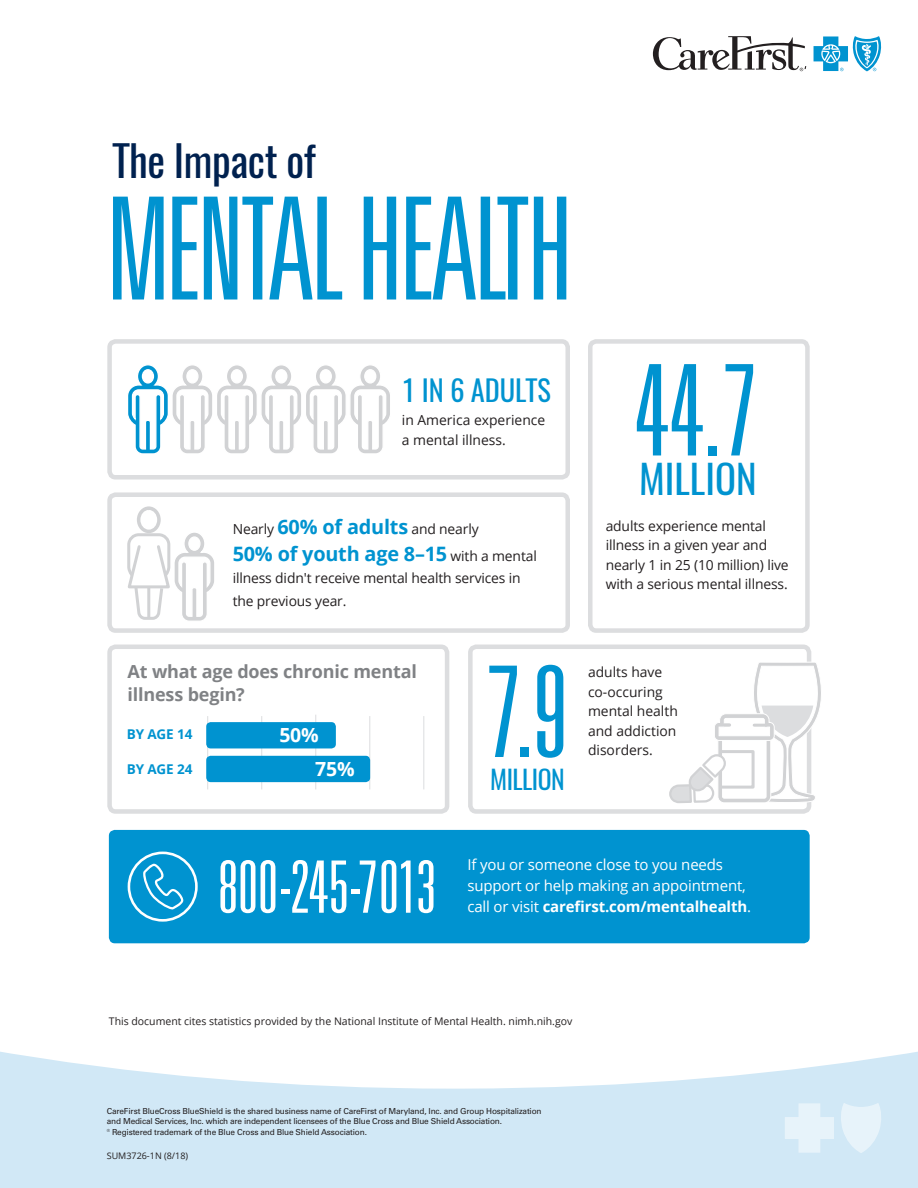
<style>
.page{position:relative;width:918px;height:1188px;background:#fff}
.page>*{position:absolute;margin:0;border:0;box-sizing:border-box;transform-origin:0 0}
.FLI-H1_Header{font:142.5px "Univers LT Pro Light Ult Cond";letter-spacing:-.035em;color:#0093d0}
.FLI-Signoff{font:126.6px "Univers LT Pro Light Ult Cond";color:#0093d0}
.FLI-Caption-Boxed{font:72.3px "Univers LT Pro Light Ult Cond";color:#fff}
.FLI-H1_Header-2{font:42px "Oswald";letter-spacing:-.01em;color:#00214f}
.FLI-Signoff-2{font:38.85px "Oswald";color:#0093d0}
.FLI-Signoff-3{font:28.5px "Oswald";color:#0093d0}
.FLI-Signoff-4{font:25.8px "Oswald";letter-spacing:-.02em;color:#0093d0}
.FLI-BodyText{font:700 19.8px "Open Sans";letter-spacing:-.01em;color:#0093d0}
.FLI-Signoff-5{font:700 19.5px "Open Sans";color:#fff}
.FLI-BodyText-2{font:700 18px/22.5px "Open Sans";letter-spacing:-.01em;color:#808285}
.FLI-Caption-Boxed-2{font:15px/21px "Open Sans";letter-spacing:-.01em;color:#fff}
.FLI-BodyText-3{font:13.8px/19.5px "Open Sans";letter-spacing:-.01em;color:#231f20}
.FLI-Signoff-6{font:700 13.5px "Open Sans";letter-spacing:-.01em;color:#0093d0}
.FLI-Conditions{font:10.5px "Open Sans";color:#231f20}
.t1{font:9px "Open Sans";color:#231f20}
.ALL-Disclaimer{font:8.25px/10.5px "Univers LT Pro 55 Roman";letter-spacing:-.02em;color:#231f20}
.s1{font-weight:700;font-size:19.8px;color:#0093d0}
.s2{font-weight:400;font-size:13.8px;color:#231f20}
.s3{font-weight:700}
</style>
<div class="page">
<svg style="left:0;top:1051px;width:918px;height:137px;fill:#d1e8f6"></svg>
<svg style="left:840px;top:1103px;width:42px;height:50px"></svg>
<svg style="left:785px;top:1103px;width:49px;height:50px"></svg>
<svg style="left:814px;top:36px;width:68px;height:35px"></svg>
<svg style="left:653px;top:36px;width:153px;height:35px"></svg>
<div style="left:107px;top:339px;width:463px;height:141px;border:4px solid #dcdddf;border-radius:6px"></div>
<svg style="left:128px;top:365px;width:262px;height:89px"></svg>
<div style="left:588px;top:339px;width:222px;height:294px;border:4px solid #dcdddf;border-radius:6px"></div>
<div style="left:107px;top:492px;width:463px;height:141px;border:4px solid #dcdddf;border-radius:6px"></div>
<svg style="left:127px;top:506px;width:87px;height:115px"></svg>
<hr style="left:147px;top:587px;width:3px;height:31px;background:#d1d2d4">
<div style="left:107px;top:645px;width:342px;height:169px;border:4px solid #dcdddf;border-radius:6px"></div>
<hr style="left:207px;top:716px;width:1px;height:73px;background:#dcdddf">
<hr style="left:315px;top:715px;width:1px;height:74px;background:#dcdddf">
<hr style="left:369px;top:716px;width:1px;height:73px;background:#dcdddf">
<hr style="left:423px;top:716px;width:1px;height:73px;background:#dcdddf">
<hr style="left:261px;top:716px;width:1px;height:73px;background:#dcdddf">
<div style="left:206px;top:722px;width:130px;height:26px;background:#0093d0;border-radius:5px"></div>
<div style="left:206px;top:756px;width:164px;height:26px;background:#0093d0;border-radius:5px"></div>
<div style="left:468px;top:645px;width:343px;height:169px;border:4px solid #dcdddf;border-radius:6px"></div>
<svg style="left:668px;top:661px;width:153px;height:150px"></svg>
<div style="left:109px;top:830px;width:701px;height:113px;background:#0093d0;border-radius:6px"></div>
<div style="left:128px;top:852px;width:70px;height:70px;border:3px solid #fff;border-radius:50%"></div>
<svg style="left:143px;top:864px;width:40px;height:45px"></svg>
<p class="FLI-H1_Header-2" style="left:113px;top:132px;width:204px">The Impact of</p>
<p class="FLI-H1_Header" style="left:107px;top:165px;width:469px">MENTAL HEALTH</p>
<p class="FLI-Signoff-3" style="left:402px;top:370px;width:150px">1 IN 6 ADULTS</p>
<p class="FLI-BodyText-3" style="left:402px;top:410px;width:145px">in America experience a mental illness.</p>
<p class="FLI-BodyText-3" style="left:233px;top:519px;width:248px">Nearly <span class="s1">60% of adults</span> and nearly</p>
<p class="FLI-BodyText" style="left:233px;top:540px;width:306px">50% of youth age 8–15 <span class="s2">with a mental</span></p>
<p class="FLI-BodyText-3" style="left:233px;top:567px;width:290px;line-height:22.5px">illness didn't receive mental health services in the previous year.</p>
<p class="FLI-BodyText-2" style="left:128px;top:660px;width:291px">At what age does chronic mental illness begin?</p>
<p class="FLI-Signoff-6" style="left:127px;top:725px;width:67px">BY AGE 14</p>
<p class="FLI-Signoff-5" style="left:279px;top:721px;width:41px">50%</p>
<p class="FLI-Signoff-6" style="left:127px;top:760px;width:67px">BY AGE 24</p>
<p class="FLI-Signoff-5" style="left:315px;top:755px;width:41px">75%</p>
<p class="FLI-Signoff" style="left:486px;top:638px;width:84px">7.9</p>
<p class="FLI-Signoff-4" style="left:490px;top:762px;width:76px">MILLION</p>
<p class="FLI-Signoff" style="left:634px;top:336px;width:124px">44.7</p>
<p class="FLI-Signoff-2" style="left:639px;top:453px;width:119px">MILLION</p>
<p class="FLI-BodyText-3" style="left:606px;top:516px;width:185px">adults experience mental illness in a given year and nearly 1 in 25 (10 million) live with a serious mental illness.</p>
<p class="FLI-BodyText-3" style="left:588px;top:662px;width:91px">adults have co-occuring mental health and addiction disorders.</p>
<p class="FLI-Caption-Boxed" style="left:218px;top:845px;width:219px">800-245-7013</p>
<p class="FLI-Caption-Boxed-2" style="left:467px;top:853px;width:285px">If you or someone close to you needs support or help making an appointment, call or visit <span class="s3">carefirst.com/mentalhealth</span>.</p>
<p class="FLI-Conditions" style="left:109px;top:1014px;width:465px">This document cites statistics provided by the National Institute of Mental Health. nimh.nih.gov</p>
<p class="ALL-Disclaimer" style="left:107px;top:1105px;width:436px">CareFirst BlueCross BlueShield is the shared business name of CareFirst of Maryland, Inc. and Group Hospitalization and Medical Services, Inc. which are independent licensees of the Blue Cross and Blue Shield Association.<br>® Registered trademark of the Blue Cross and Blue Shield Association.</p>
<p class="t1" style="left:107px;top:1150px;width:83px">SUM3726-1N (8/18)</p>
</div>
